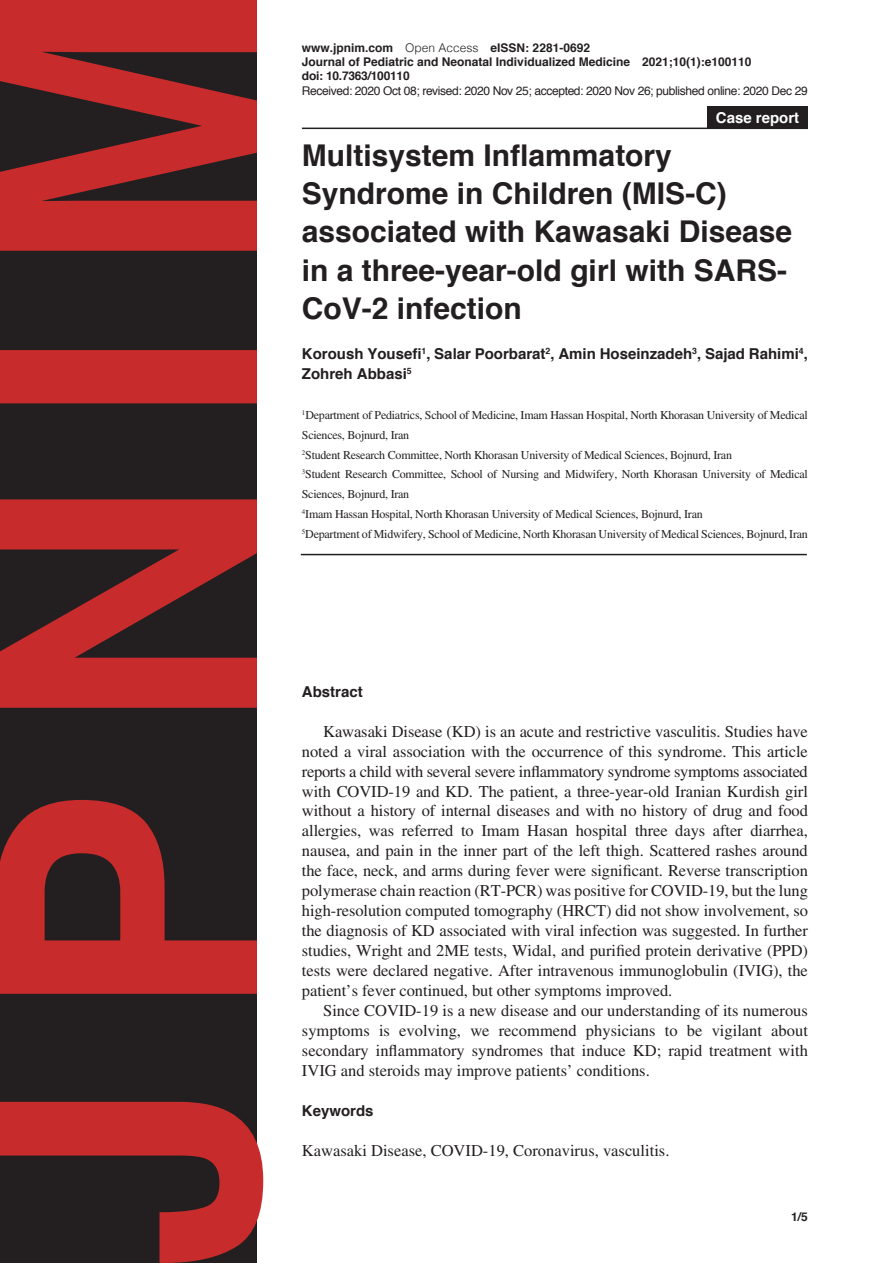
<style>
.page{position:relative;width:893px;height:1263px;background:#fff}
.page>*{position:absolute;margin:0;border:0;box-sizing:border-box;transform-origin:0 0}
.Heading1{font:700 30px/38.2px "Helvetica";color:#231f20}
.Body1{font:16.5px/20px "Times LT Std";color:#231f20;text-align:justify}
.Body2{font:16.5px "Times LT Std";color:#231f20}
.Heading2-AUT{font:700 15px/20px "Helvetica";color:#231f20}
.Heading2{font:700 15px "Helvetica";color:#231f20}
.article_description{font:700 15px "Helvetica";color:#fff}
.Body3-AFFILIATIONS{font:12px/20px "Times LT Std";letter-spacing:-.02em;color:#231f20}
.Footer_Right{font:700 12px "Helvetica";color:#231f20}
.Footer_Right-2{font:12px "Helvetica";letter-spacing:-.03em;color:#231f20}
.Footer_Right-3{font:700 12px "Helvetica";letter-spacing:-.02em;color:#231f20}
.Page_Right{font:700 12px "Helvetica";color:#231f20}
.s1{font-weight:300}
</style>
<div class="page">
<svg style="left:0;top:0;width:263px;height:1263px;background:#6e2929"></svg>
<hr style="left:302px;top:128px;width:506px;height:1px;background:#231f20">
<hr style="left:301px;top:554px;width:506px;height:1px;background:#231f20">
<div style="left:707px;top:106px;width:101px;height:22px;background:#231f20"></div>
<p class="Footer_Right" style="left:302px;top:38px;width:290px">www.jpnim.com <span class="s1">Open Access</span> eISSN: 2281-0692</p>
<p class="Footer_Right" style="left:302px;top:52px;width:451px">Journal of Pediatric and Neonatal Individualized Medicine 2021;10(1):e100110</p>
<p class="Footer_Right-3" style="left:302px;top:66px;width:109px">doi: 10.7363/100110</p>
<p class="Footer_Right-2" style="left:302px;top:81px;width:507px">Received: 2020 Oct 08; revised: 2020 Nov 25; accepted: 2020 Nov 26; published online: 2020 Dec 29</p>
<p class="article_description" style="left:716px;top:105px;width:85px">Case report</p>
<p class="Heading1" style="left:302px;top:136px;width:492px">Multisystem Inflammatory<br>Syndrome in Children (MIS-C) associated with Kawasaki Disease in a three-year-old girl with SARS-<br>CoV-2 infection</p>
<p class="Heading2-AUT" style="left:302px;top:344px;width:507px">Koroush Yousefi<sup>1</sup>, Salar Poorbarat<sup>2</sup>, Amin Hoseinzadeh<sup>3</sup>, Sajad Rahimi<sup>4</sup>,<br>Zohreh Abbasi<sup>5</sup></p>
<p class="Body3-AFFILIATIONS" style="left:302px;top:404px;width:507px"><sup>1</sup>Department of Pediatrics, School of Medicine, Imam Hassan Hospital, North Khorasan University of Medical<br>Sciences, Bojnurd, Iran</p>
<p class="Body3-AFFILIATIONS" style="left:302px;top:444px;width:432px"><sup>2</sup>Student Research Committee, North Khorasan University of Medical Sciences, Bojnurd, Iran</p>
<p class="Body3-AFFILIATIONS" style="left:302px;top:464px;width:507px"><sup>3</sup>Student Research Committee, School of Nursing and Midwifery, North Khorasan University of Medical<br>Sciences, Bojnurd, Iran</p>
<p class="Body3-AFFILIATIONS" style="left:302px;top:504px;width:402px"><sup>4</sup>Imam Hassan Hospital, North Khorasan University of Medical Sciences, Bojnurd, Iran</p>
<p class="Body3-AFFILIATIONS" style="left:302px;top:524px;width:507px"><sup>5</sup>Department of Midwifery, School of Medicine, North Khorasan University of Medical Sciences, Bojnurd, Iran</p>
<p class="Heading2" style="left:302px;top:679px;width:62px">Abstract</p>
<p class="Body1" style="left:302px;top:721px;width:508px;text-indent:21px">Kawasaki Disease (KD) is an acute and restrictive vasculitis. Studies have noted a viral association with the occurrence of this syndrome. This article reports a child with several severe inflammatory syndrome symptoms associated with COVID-19 and KD. The patient, a three-year-old Iranian Kurdish girl without a history of internal diseases and with no history of drug and food allergies, was referred to Imam Hasan hospital three days after diarrhea, nausea, and pain in the inner part of the left thigh. Scattered rashes around the face, neck, and arms during fever were significant. Reverse transcription polymerase chain reaction (RT-PCR) was positive for COVID-19, but the lung high-resolution computed tomography (HRCT) did not show involvement, so the diagnosis of KD associated with viral infection was suggested. In further studies, Wright and 2ME tests, Widal, and purified protein derivative (PPD) tests were declared negative. After intravenous immunoglobulin (IVIG), the patient’s fever continued, but other symptoms improved.</p>
<p class="Body1" style="left:302px;top:1000px;width:508px;text-indent:21px">Since COVID-19 is a new disease and our understanding of its numerous symptoms is evolving, we recommend physicians to be vigilant about secondary inflammatory syndromes that induce KD; rapid treatment with IVIG and steroids may improve patients’ conditions.</p>
<p class="Heading2" style="left:302px;top:1098px;width:73px">Keywords</p>
<p class="Body2" style="left:302px;top:1141px;width:369px">Kawasaki Disease, COVID-19, Coronavirus, vasculitis.</p>
<p class="Page_Right" style="left:791px;top:1207px;width:18px">1/5</p>
</div>
